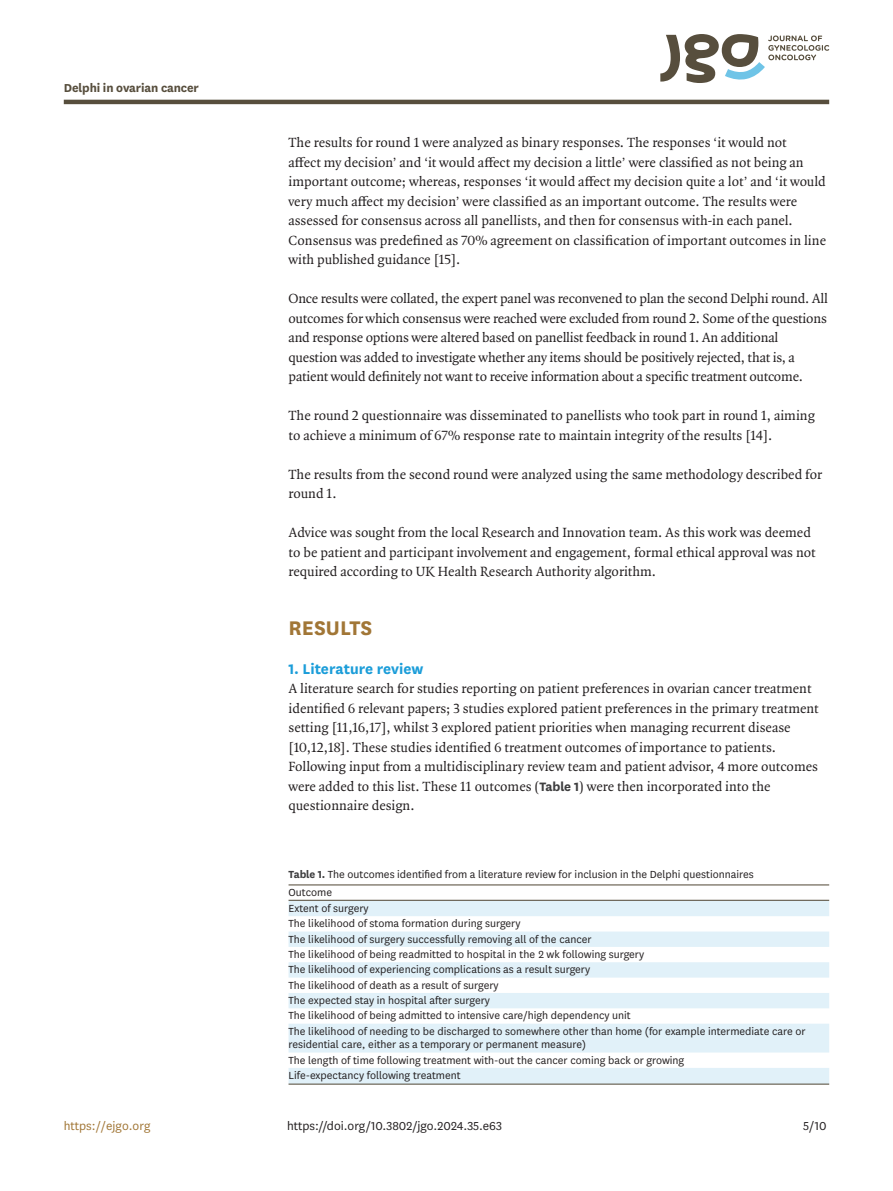
<style>
.page{position:relative;width:893px;height:1191px;background:#fff}
.page>*{position:absolute;margin:0;border:0;box-sizing:border-box;transform-origin:0 0}
.body_title1{font:700 23.1px "National";color:#a17636}
.body_title2_stacked{font:700 16.5px "National";color:#1b9dd9}
.body_p{font:14.25px/19.5px "Quadraat OT";letter-spacing:-.005em;color:#231f20}
.body_p_first{font:14.25px/19.5px "Quadraat OT";color:#231f20}
.doi_running_footer{font:13.5px "National";color:#231f20}
.alt-title-type{font:700 13.5px "National";letter-spacing:-.01em;color:#574e3d}
.t1{font:13.5px "National";color:#a17636}
.tbody_entry{font:12px/13.5px "National";color:#231f20}
.table-wrap_caption{font:12px "National";color:#231f20}
.thead_entry{font:12px "National";color:#231f20}
.s1{font-family:"National";font-weight:700;color:#3e3e3f}
.s2{font-weight:700;color:#3e3e3f}
</style>
<div class="page">
<hr style="left:64px;top:100px;width:765px;height:4px;background:#574e3d">
<svg style="left:660px;top:34px;width:169px;height:49px"></svg>
<svg style="left:289px;top:900px;width:540px;height:183px;fill:#e1f1f9"></svg>
<hr style="left:289px;top:884px;width:540px;height:1px;background:#574e3d">
<hr style="left:289px;top:899px;width:540px;height:1px;background:#574e3d">
<hr style="left:289px;top:1083px;width:540px;height:1px;background:#574e3d">
<p class="alt-title-type" style="left:64px;top:78px;width:137px">Delphi in ovarian cancer</p>
<p class="body_p" style="left:289px;top:133px;width:539px">The results for round 1 were analyzed as binary responses. The responses ‘it would not<br>affect my decision’ and ‘it would affect my decision a little’ were classified as not being an important outcome; whereas, responses ‘it would affect my decision quite a lot’ and ‘it would very much affect my decision’ were classified as an important outcome. The results were assessed for consensus across all panellists, and then for consensus with-in each panel.<br>Consensus was predefined as 70% agreement on classification of important outcomes in line with published guidance [15].</p>
<p class="body_p" style="left:289px;top:289px;width:541px">Once results were collated, the expert panel was reconvened to plan the second Delphi round. All outcomes for which consensus were reached were excluded from round 2. Some of the questions and response options were altered based on panellist feedback in round 1. An additional question was added to investigate whether any items should be positively rejected, that is, a patient would definitely not want to receive information about a specific treatment outcome.</p>
<p class="body_p" style="left:289px;top:405px;width:528px">The round 2 questionnaire was disseminated to panellists who took part in round 1, aiming to achieve a minimum of 67% response rate to maintain integrity of the results [14].</p>
<p class="body_p" style="left:289px;top:464px;width:535px">The results from the second round were analyzed using the same methodology described for round 1.</p>
<p class="body_p" style="left:289px;top:522px;width:529px">Advice was sought from the local Research and Innovation team. As this work was deemed to be patient and participant involvement and engagement, formal ethical approval was not required according to UK Health Research Authority algorithm.</p>
<p class="body_title1" style="left:289px;top:611px;width:85px">RESULTS</p>
<p class="body_title2_stacked" style="left:289px;top:657px;width:136px">1. Literature review</p>
<p class="body_p_first" style="left:289px;top:679px;width:532px">A literature search for studies reporting on patient preferences in ovarian cancer treatment identified 6 relevant papers; 3 studies explored patient preferences in the primary treatment setting [11,16,17], whilst 3 explored patient priorities when managing recurrent disease [10,12,18]. These studies identified 6 treatment outcomes of importance to patients.<br>Following input from a multidisciplinary review team and patient advisor, 4 more outcomes were added to this list. These 11 outcomes (<span class="s1">Table 1</span>) were then incorporated into the questionnaire design.</p>
<p class="table-wrap_caption" style="left:289px;top:867px;width:467px"><span class="s2">Table 1.</span> The outcomes identified from a literature review for inclusion in the Delphi questionnaires</p>
<p class="thead_entry" style="left:289px;top:884px;width:45px">Outcome</p>
<p class="tbody_entry" style="left:289px;top:901px;width:82px">Extent of surgery</p>
<p class="tbody_entry" style="left:289px;top:916px;width:233px">The likelihood of stoma formation during surgery</p>
<p class="tbody_entry" style="left:289px;top:931px;width:305px">The likelihood of surgery successfully removing all of the cancer</p>
<p class="tbody_entry" style="left:289px;top:947px;width:357px">The likelihood of being readmitted to hospital in the 2 wk following surgery</p>
<p class="tbody_entry" style="left:289px;top:962px;width:303px">The likelihood of experiencing complications as a result surgery</p>
<p class="tbody_entry" style="left:289px;top:977px;width:212px">The likelihood of death as a result of surgery</p>
<p class="tbody_entry" style="left:289px;top:993px;width:203px">The expected stay in hospital after surgery</p>
<p class="tbody_entry" style="left:289px;top:1008px;width:344px">The likelihood of being admitted to intensive care/high dependency unit</p>
<p class="tbody_entry" style="left:289px;top:1023px;width:518px">The likelihood of needing to be discharged to somewhere other than home (for example intermediate care or residential care, either as a temporary or permanent measure)</p>
<p class="tbody_entry" style="left:289px;top:1052px;width:397px">The length of time following treatment with-out the cancer coming back or growing</p>
<p class="tbody_entry" style="left:289px;top:1068px;width:174px">Life-expectancy following treatment</p>
<p class="t1" style="left:64px;top:1116px;width:88px">https://ejgo.org</p>
<p class="doi_running_footer" style="left:287px;top:1116px;width:216px">https://doi.org/10.3802/jgo.2024.35.e63</p>
<p class="doi_running_footer" style="left:803px;top:1116px;width:25px">5/10</p>
</div>
